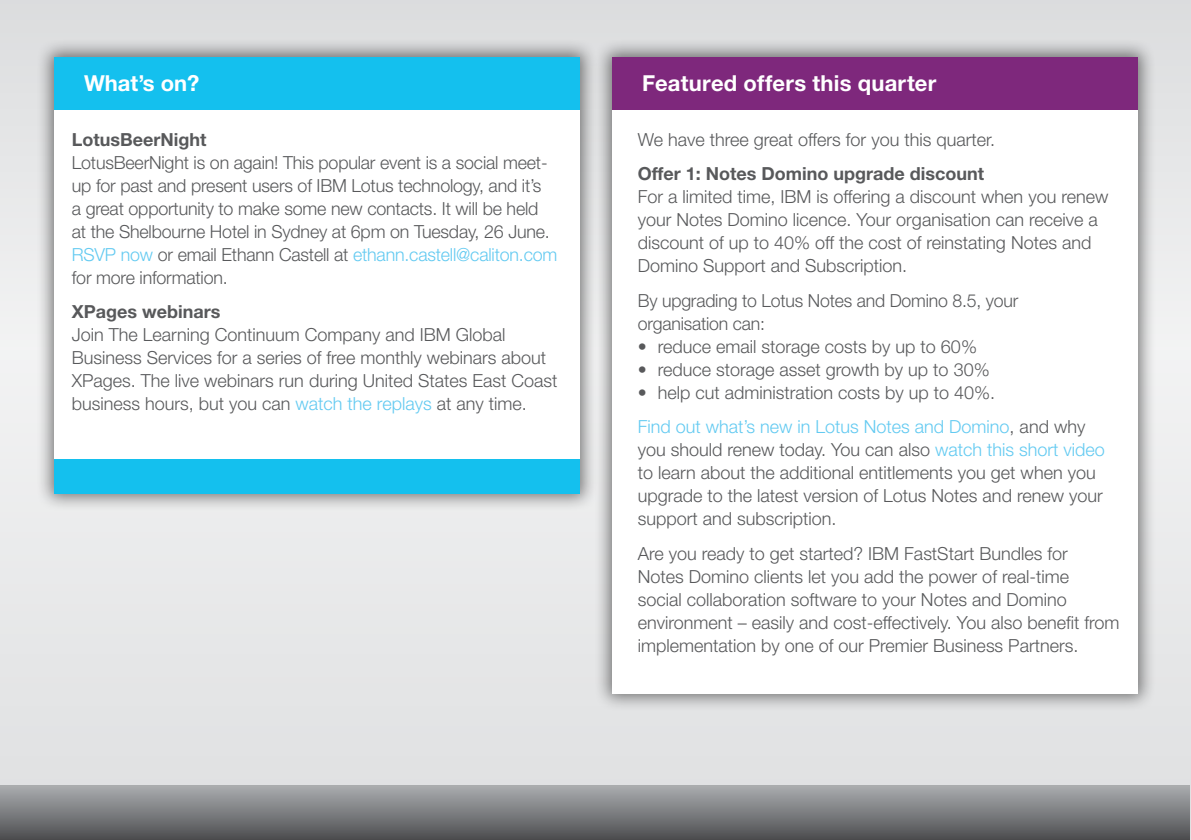
<style>
.page{position:relative;width:1191px;height:840px;background:#fff}
.page>*{position:absolute;margin:0;border:0;box-sizing:border-box;transform-origin:0 0}
.t1{font:700 22px "Helvetica Neue LT Std";letter-spacing:.01em;color:#fff}
.t2{font:300 18px/23px "Helvetica Neue LT Std";color:#58595b}
.t3{font:700 18px "Helvetica Neue LT Std";color:#58595b}
.s1{color:#63caf1}
</style>
<div class="page">
<div style="left:0;top:0;width:1191px;height:839px;background:#e4e5e6"></div>
<div style="left:36px;top:39px;width:562px;height:472px;background:#000;opacity:.5"></div>
<div style="left:54px;top:57px;width:526px;height:436px;background:#fff"></div>
<div style="left:593px;top:39px;width:563px;height:672px;background:#000;opacity:.5"></div>
<div style="left:612px;top:57px;width:526px;height:636px;background:#fff"></div>
<div style="left:54px;top:57px;width:526px;height:52px;background:#14c0ee"></div>
<div style="left:612px;top:57px;width:526px;height:52px;background:#7e287c"></div>
<div style="left:0;top:784px;width:1189px;height:55px;background:linear-gradient(to bottom,#adafb2,#4f4f52)"></div>
<div style="left:54px;top:459px;width:526px;height:34px;background:#14c0ee"></div>
<p class="t1" style="left:84px;top:69px;width:117px">What’s on?</p>
<p class="t1" style="left:642px;top:69px;width:295px">Featured offers this quarter</p>
<p class="t3" style="left:72px;top:128px;width:136px">LotusBeerNight</p>
<p class="t2" style="left:72px;top:150px;width:487px">LotusBeerNight is on again! This popular event is a social meet&shy;up for past and present users of IBM Lotus technology, and it’s<br>a great opportunity to make some new contacts. It will be held<br>at the Shelbourne Hotel in Sydney at 6pm on Tuesday, 26 June.<br><span class="s1">RSVP now</span> or email Ethann Castell at <span class="s1">ethann.castell@caliton.com </span>for more information.</p>
<p class="t3" style="left:72px;top:300px;width:150px">XPages webinars</p>
<p class="t2" style="left:72px;top:323px;width:487px">Join The Learning Continuum Company and IBM Global Business Services for a series of free monthly webinars about XPages. The live webinars run during United States East Coast business hours, but you can <span class="s1">watch the replays</span> at any time.</p>
<p class="t2" style="left:638px;top:127px;width:359px">We have three great offers for you this quarter.</p>
<p class="t3" style="left:638px;top:162px;width:348px">Offer 1: Notes Domino upgrade discount</p>
<p class="t2" style="left:638px;top:185px;width:472px">For a limited time, IBM is offering a discount when you renew your Notes Domino licence. Your organisation can receive a discount of up to 40% off the cost of reinstating Notes and Domino Support and Subscription.</p>
<p class="t2" style="left:638px;top:288px;width:382px">By upgrading to Lotus Notes and Domino 8.5, your organisation can:</p>
<p class="t2" style="left:638px;top:334px;width:341px">• reduce email storage costs by up to 60%</p>
<p class="t2" style="left:638px;top:357px;width:353px">• reduce storage asset growth by up to 30%</p>
<p class="t2" style="left:638px;top:374px;width:449px;line-height:34.4px">• help cut administration costs by up to 40%.<br><span class="s1">Find out what’s new in Lotus Notes and Domino</span>, and why</p>
<p class="t2" style="left:638px;top:437px;width:468px">you should renew today. You can also <span class="s1">watch this short video </span>to learn about the additional entitlements you get when you upgrade to the latest version of Lotus Notes and renew your support and subscription.</p>
<p class="t2" style="left:638px;top:541px;width:483px">Are you ready to get started? IBM FastStart Bundles for<br>Notes Domino clients let you add the power of real-time<br>social collaboration software to your Notes and Domino environment – easily and cost-effectively. You also benefit from implementation by one of our Premier Business Partners.</p>
</div>
